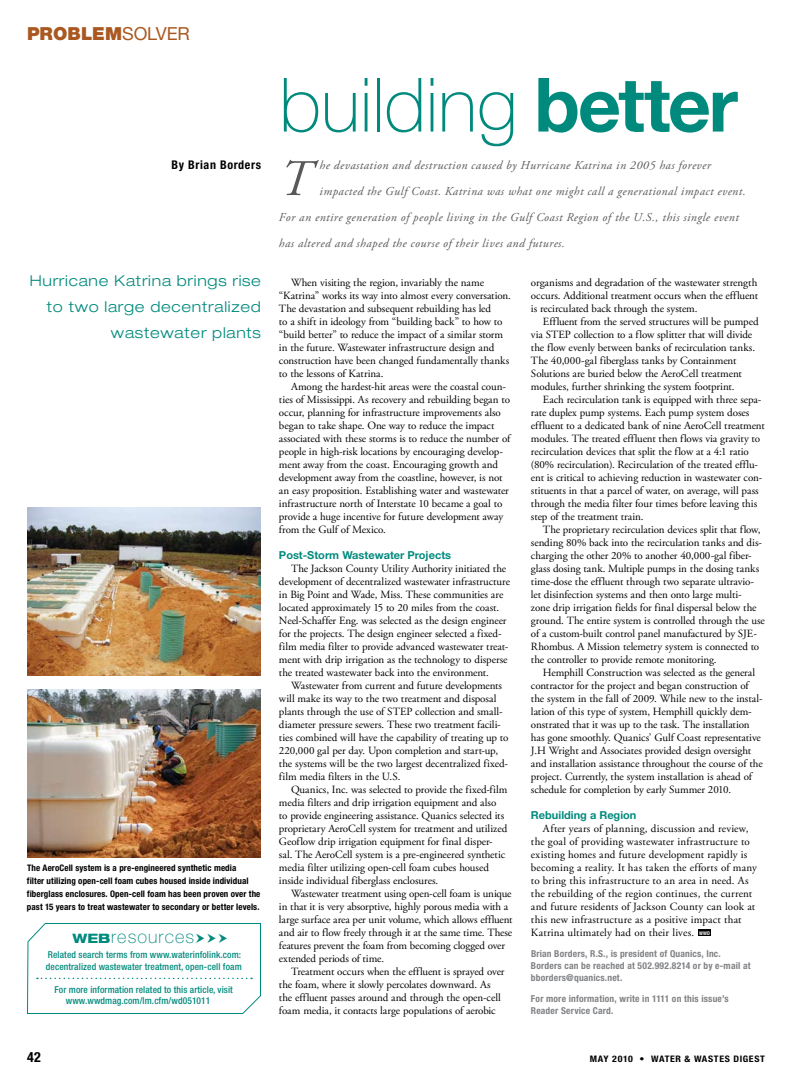
<style>
.page{position:relative;width:792px;height:1080px;background:#fff}
.page>*{position:absolute;margin:0;border:0;box-sizing:border-box;transform-origin:0 0}
.t1{font:100 75px "Helvetica Neue LT Std";color:#008a7d}
.t2{font:italic 51.2px "Adobe Garamond Pro";color:#58595b}
.t3{font:900 18px "Helvetica Neue LT Std";letter-spacing:.005em;color:#a95821}
.t4{font:100 18px "Helvetica Neue LT Std";letter-spacing:.06em;color:#008a7d}
.t5{font:300 expanded 15px/26px "Helvetica Neue LT Std";letter-spacing:.05em;color:#008a7d;text-align:right}
.t6{font:700 condensed 14px "Helvetica Neue LT Std";color:#000}
.t7{font:italic 12px "Adobe Garamond Pro";letter-spacing:.04em;color:#58595b}
.t8{font:700 condensed 12px "Helvetica Neue LT Std";letter-spacing:.05em;color:#000}
.t9{font:11px/13px "Adobe Garamond Pro";letter-spacing:-.005em;color:#000}
.t10{font:11px/13px "Adobe Garamond Pro";letter-spacing:.015em;color:#000}
.t11{font:700 11px "Helvetica Neue LT Std";color:#008a7d}
.t12{font:700 condensed 9.5px/12px "Helvetica Neue LT Std";letter-spacing:.02em;color:#808285}
.t13{font:500 condensed 9.5px/11.5px "Helvetica Neue LT Std";letter-spacing:.01em;color:#008a7d}
.t14{font:700 condensed 9px/13px "Helvetica Neue LT Std";letter-spacing:.01em;color:#000}
.t15{font:700 condensed 9px "Helvetica Neue LT Std";letter-spacing:.065em;color:#000;scale:1.1 1}
.s1{font-weight:400}
.s2{font-weight:700}
.s3{font-weight:800;font-stretch:expanded;font-size:13px}
</style>
<div class="page">
<div style="left:698px;top:930px;width:13px;height:6px;background:#000"></div>
<img style="left:27px;top:507px;width:234px;height:169px">
<img style="left:27px;top:689px;width:234px;height:169px">
<svg style="left:27px;top:923px;width:234px;height:91px"></svg>
<h3 class="t3" style="left:27px;top:23px;width:164px">PROBLEM<span class="s1">SOLVER</span></h3>
<h1 class="t1" style="left:279px;top:62px;width:460px">building <span class="s2">better</span></h1>
<p class="t8" style="left:172px;top:157px;width:91px">By Brian Borders</p>
<h2 class="t2" style="left:279px;top:148px;width:34px">T</h2>
<p class="t7" style="left:320px;top:158px;width:393px">he devastation and destruction caused by Hurricane Katrina in 2005 has forever</p>
<p class="t7" style="left:320px;top:184px;width:428px">impacted the Gulf Coast. Katrina was what one might call a generational impact event.</p>
<p class="t7" style="left:279px;top:210px;width:461px">For an entire generation of people living in the Gulf Coast Region of the U.S., this single event</p>
<p class="t7" style="left:279px;top:236px;width:287px">has altered and shaped the course of their lives and futures.</p>
<h3 class="t5" style="left:30px;top:268px;width:233px">Hurricane Katrina brings rise to two large decentralized wastewater plants</h3>
<p class="t9" style="left:279px;top:276px;width:233px;text-indent:12px">When visiting the region, invariably the name “Katrina” works its way into almost every conversation.<br>The devastation and subsequent rebuilding has led<br>to a shift in ideology from “building back” to how to “build better” to reduce the impact of a similar storm in the future. Wastewater infrastructure design and construction have been changed fundamentally thanks to the lessons of Katrina.</p>
<p class="t9" style="left:279px;top:380px;width:233px;text-indent:12px">Among the hardest-hit areas were the coastal coun&shy;ties of Mississippi. As recovery and rebuilding began to occur, planning for infrastructure improvements also began to take shape. One way to reduce the impact associated with these storms is to reduce the number of people in high-risk locations by encouraging develop&shy;ment away from the coast. Encouraging growth and development away from the coastline, however, is not an easy proposition. Establishing water and wastewater infrastructure north of Interstate 10 became a goal to provide a huge incentive for future development away from the Gulf of Mexico.</p>
<p class="t11" style="left:279px;top:548px;width:174px">Post-Storm Wastewater Projects</p>
<p class="t9" style="left:279px;top:562px;width:233px;text-indent:12px">The Jackson County Utility Authority initiated the development of decentralized wastewater infrastructure in Big Point and Wade, Miss. These communities are located approximately 15 to 20 miles from the coast.<br>Neel-Schaffer Eng. was selected as the design engineer for the projects. The design engineer selected a fixed&shy;film media filter to provide advanced wastewater treat&shy;ment with drip irrigation as the technology to disperse the treated wastewater back into the environment.</p>
<p class="t9" style="left:279px;top:679px;width:231px;text-indent:12px">Wastewater from current and future developments will make its way to the two treatment and disposal plants through the use of STEP collection and small&shy;diameter pressure sewers. These two treatment facili&shy;ties combined will have the capability of treating up to 220,000 gal per day. Upon completion and start-up, the systems will be the two largest decentralized fixed&shy;film media filters in the U.S.</p>
<p class="t9" style="left:279px;top:783px;width:230px;text-indent:12px">Quanics, Inc. was selected to provide the fixed-film media filters and drip irrigation equipment and also to provide engineering assistance. Quanics selected its proprietary AeroCell system for treatment and utilized Geoflow drip irrigation equipment for final disper&shy;sal. The AeroCell system is a pre-engineered synthetic media filter utilizing open-cell foam cubes housed inside individual fiberglass enclosures.</p>
<p class="t9" style="left:279px;top:887px;width:235px;text-indent:12px">Wastewater treatment using open-cell foam is unique in that it is very absorptive, highly porous media with a large surface area per unit volume, which allows effluent and air to flow freely through it at the same time. These features prevent the foam from becoming clogged over extended periods of time.</p>
<p class="t9" style="left:279px;top:966px;width:227px;text-indent:12px">Treatment occurs when the effluent is sprayed over the foam, where it slowly percolates downward. As the effluent passes around and through the open-cell foam media, it contacts large populations of aerobic</p>
<p class="t14" style="left:27px;top:861px;width:235px">The AeroCell system is a pre-engineered synthetic media<br>filter utilizing open-cell foam cubes housed inside individual fiberglass enclosures. Open-cell foam has been proven over the past 15 years to treat wastewater to secondary or better levels.</p>
<h3 class="t4" style="left:72px;top:927px;width:123px"><span class="s3">WEB</span>resources</h3>
<p class="t13" style="left:46px;top:949px;width:197px">Related search terms from www.waterinfolink.com: decentralized wastewater treatment, open-cell foam</p>
<p class="t13" style="left:66px;top:984px;width:169px;text-indent:-11px">For more information related to this article, visit www.wwdmag.com/lm.cfm/wd051011</p>
<p class="t9" style="left:531px;top:277px;width:229px;text-align:justify">organisms and degradation of the wastewater strength occurs. Additional treatment occurs when the effluent is recirculated back through the system.</p>
<p class="t9" style="left:531px;top:316px;width:229px;text-indent:12px">Effluent from the served structures will be pumped via STEP collection to a flow splitter that will divide the flow evenly between banks of recirculation tanks.<br>The 40,000-gal fiberglass tanks by Containment Solutions are buried below the AeroCell treatment modules, further shrinking the system footprint.</p>
<p class="t9" style="left:531px;top:394px;width:235px;text-indent:12px">Each recirculation tank is equipped with three sepa&shy;rate duplex pump systems. Each pump system doses effluent to a dedicated bank of nine AeroCell treatment modules. The treated effluent then flows via gravity to recirculation devices that split the flow at a 4:1 ratio (80% recirculation). Recirculation of the treated efflu&shy;ent is critical to achieving reduction in wastewater con&shy;stituents in that a parcel of water, on average, will pass through the media filter four times before leaving this step of the treatment train.</p>
<p class="t9" style="left:531px;top:524px;width:235px;text-indent:12px">The proprietary recirculation devices split that flow, sending 80% back into the recirculation tanks and dis&shy;charging the other 20% to another 40,000-gal fiber&shy;glass dosing tank. Multiple pumps in the dosing tanks time-dose the effluent through two separate ultravio&shy;let disinfection systems and then onto large multi-<br>zone drip irrigation fields for final dispersal below the ground. The entire system is controlled through the use of a custom-built control panel manufactured by SJE-Rhombus. A Mission telemetry system is connected to the controller to provide remote monitoring.</p>
<p class="t9" style="left:531px;top:667px;width:233px;text-indent:12px">Hemphill Construction was selected as the general contractor for the project and began construction of the system in the fall of 2009. While new to the instal&shy;lation of this type of system, Hemphill quickly dem&shy;onstrated that it was up to the task. The installation has gone smoothly. Quanics’ Gulf Coast representative J.H Wright and Associates provided design oversight and installation assistance throughout the course of the project. Currently, the system installation is ahead of schedule for completion by early Summer 2010.</p>
<p class="t11" style="left:531px;top:808px;width:107px">Rebuilding a Region</p>
<p class="t10" style="left:531px;top:823px;width:228px;text-indent:12px">After years of planning, discussion and review, the goal of providing wastewater infrastructure to existing homes and future development rapidly is becoming a reality. It has taken the efforts of many to bring this infrastructure to an area in need. As the rebuilding of the region continues, the current and future residents of Jackson County can look at this new infrastructure as a positive impact that Katrina ultimately had on their lives. <sup>WWD</sup></p>
<p class="t12" style="left:531px;top:947px;width:221px">Brian Borders, R.S., is president of Quanics, Inc.<br>Borders can be reached at 502.992.8214 or by e-mail at bborders@quanics.net.</p>
<p class="t12" style="left:531px;top:993px;width:199px">For more information, write in 1111 on this issue’s<br>Reader Service Card.</p>
<p class="t6" style="left:27px;top:1049px;width:15px">42</p>
<p class="t15" style="left:590px;top:1053px;width:161px">may 2010 • Water &amp; Wastes Digest</p>
</div>
